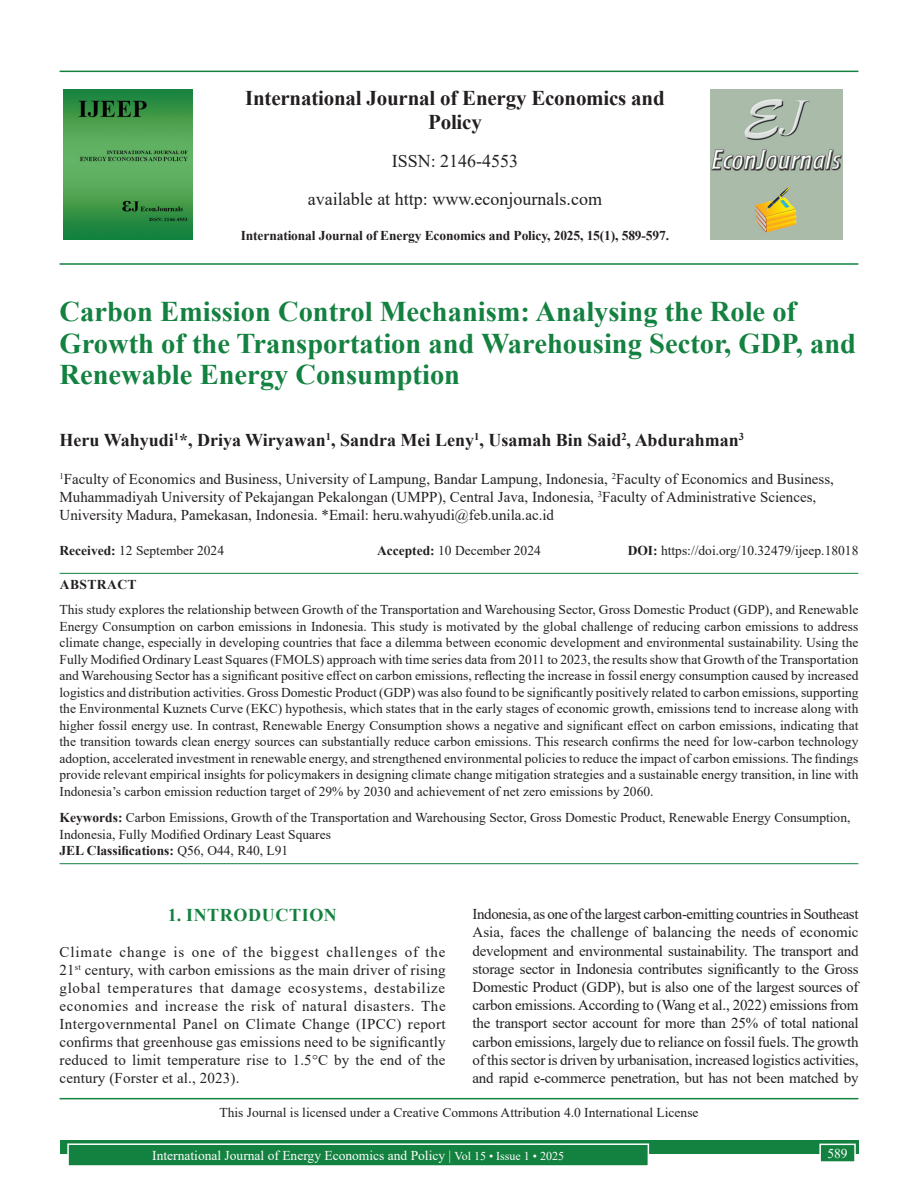
<style>
.page{position:relative;width:918px;height:1188px;background:#fff}
.page>*{position:absolute;margin:0;border:0;box-sizing:border-box;transform-origin:0 0}
.AT{font:700 28.5px/31.5px "Times New Roman";color:#13813f}
.JN{font:700 21px/24px "Times New Roman";letter-spacing:-.01em;color:#231f20;text-align:center}
.AU{font:700 18px "Times New Roman";color:#231f20}
.ISSN{font:18px "Times New Roman";color:#231f20}
.t1{font:700 18px "Times New Roman";letter-spacing:.035em;color:#13813f}
.TX{font:15px/18.1px "Times New Roman";color:#231f20;text-align:justify}
.AFF{font:15px/18px "Times New Roman";color:#231f20}
.ABS{font:13.5px/16.5px "Times New Roman";color:#231f20;text-align:justify}
.KWD{font:13.5px/16.2px "Times New Roman";color:#231f20}
.His{font:13.5px "Times New Roman";color:#231f20}
.CCA{font:13.5px "Times New Roman";color:#231f20}
.Folio{font:13.5px "Times New Roman";color:#fff}
.JD{font:700 13.5px "Times New Roman";letter-spacing:-.01em;color:#231f20}
.ABSH{font:700 13.5px "Times New Roman";letter-spacing:.035em;color:#231f20}
.s1{font-weight:700}
.s2{font-size:12px}
</style>
<div class="page">
<div style="left:60px;top:1140px;width:798px;height:13px;background:#13813f"></div>
<div style="left:68px;top:1144px;width:580px;height:22px;background:#13813f"></div>
<div style="left:67px;top:1143px;width:582px;height:24px;border:2px solid #fff"></div>
<div style="left:820px;top:1144px;width:35px;height:18px;background:#13813f"></div>
<div style="left:819px;top:1144px;width:37px;height:19px;border:2px solid #fff"></div>
<hr style="left:60px;top:71px;width:798px;height:1px;background:#13813f">
<hr style="left:60px;top:263px;width:798px;height:2px;background:#13813f">
<img style="left:64px;top:89px;width:129px;height:151px">
<img style="left:711px;top:89px;width:132px;height:150px">
<hr style="left:60px;top:573px;width:798px;height:1px;background:#13813f">
<hr style="left:60px;top:863px;width:798px;height:1px;background:#13813f">
<hr style="left:60px;top:1098px;width:798px;height:1px;background:#13813f">
<p class="JN" style="left:245px;top:85px;width:421px">International Journal of Energy Economics and<br>Policy</p>
<p class="ISSN" style="left:392px;top:148px;width:128px">ISSN: 2146-4553</p>
<p class="ISSN" style="left:308px;top:186px;width:296px">available at http: www.econjournals.com</p>
<p class="JD" style="left:241px;top:226px;width:430px">International Journal of Energy Economics and Policy, 2025, 15(1), 589-597.</p>
<p class="AT" style="left:60px;top:295px;width:798px">Carbon Emission Control Mechanism: Analysing the Role of<br>Growth of the Transportation and Warehousing Sector, GDP, and<br>Renewable Energy Consumption</p>
<p class="AU" style="left:60px;top:427px;width:686px">Heru Wahyudi<sup>1</sup>*, Driya Wiryawan<sup>1</sup>, Sandra Mei Leny<sup>1</sup>, Usamah Bin Said<sup>2</sup>, Abdurahman<sup>3</sup></p>
<p class="AFF" style="left:60px;top:470px;width:776px"><sup>1</sup>Faculty of Economics and Business, University of Lampung, Bandar Lampung, Indonesia, <sup>2</sup>Faculty of Economics and Business,<br>Muhammadiyah University of Pekajangan Pekalongan (UMPP), Central Java, Indonesia, <sup>3</sup>Faculty of Administrative Sciences,<br>University Madura, Pamekasan, Indonesia. *Email: heru.wahyudi@feb.unila.ac.id</p>
<p class="His" style="left:60px;top:541px;width:166px"><span class="s1">Received:</span> 12 September 2024</p>
<p class="His" style="left:377px;top:541px;width:165px"><span class="s1">Accepted:</span> 10 December 2024</p>
<p class="His" style="left:628px;top:541px;width:232px"><span class="s1">DOI:</span> https://doi.org/10.32479/ijeep.18018</p>
<p class="ABSH" style="left:60px;top:575px;width:78px">ABSTRACT</p>
<p class="ABS" style="left:60px;top:601px;width:801px">This study explores the relationship between Growth of the Transportation and Warehousing Sector, Gross Domestic Product (GDP), and Renewable Energy Consumption on carbon emissions in Indonesia. This study is motivated by the global challenge of reducing carbon emissions to address climate change, especially in developing countries that face a dilemma between economic development and environmental sustainability. Using the Fully Modified Ordinary Least Squares (FMOLS) approach with time series data from 2011 to 2023, the results show that Growth of the Transportation and Warehousing Sector has a significant positive effect on carbon emissions, reflecting the increase in fossil energy consumption caused by increased logistics and distribution activities. Gross Domestic Product (GDP) was also found to be significantly positively related to carbon emissions, supporting the Environmental Kuznets Curve (EKC) hypothesis, which states that in the early stages of economic growth, emissions tend to increase along with higher fossil energy use. In contrast, Renewable Energy Consumption shows a negative and significant effect on carbon emissions, indicating that the transition towards clean energy sources can substantially reduce carbon emissions. This research confirms the need for low-carbon technology adoption, accelerated investment in renewable energy, and strengthened environmental policies to reduce the impact of carbon emissions. The findings provide relevant empirical insights for policymakers in designing climate change mitigation strategies and a sustainable energy transition, in line with Indonesia’s carbon emission reduction target of 29% by 2030 and achievement of net zero emissions by 2060.</p>
<p class="KWD" style="left:60px;top:809px;width:792px"><span class="s1">Keywords:</span> Carbon Emissions, Growth of the Transportation and Warehousing Sector, Gross Domestic Product, Renewable Energy Consumption,<br>Indonesia, Fully Modified Ordinary Least Squares<br><span class="s1">JEL Classifications:</span> Q56, O44, R40, L91</p>
<p class="TX" style="left:472px;top:905px;width:388px">Indonesia, as one of the largest carbon-emitting countries in Southeast Asia, faces the challenge of balancing the needs of economic development and environmental sustainability. The transport and storage sector in Indonesia contributes significantly to the Gross Domestic Product (GDP), but is also one of the largest sources of carbon emissions. According to (Wang et al., 2022) emissions from the transport sector account for more than 25% of total national carbon emissions, largely due to reliance on fossil fuels. The growth of this sector is driven by urbanisation, increased logistics activities, and rapid e-commerce penetration, but has not been matched by</p>
<p class="CCA" style="left:219px;top:1103px;width:481px">This Journal is licensed under a Creative Commons Attribution 4.0 International License</p>
<h1 class="t1" style="left:168px;top:902px;width:171px">1. INTRODUCTION</h1>
<p class="TX" style="left:60px;top:943px;width:388px">Climate change is one of the biggest challenges of the 21<sup>st</sup> century, with carbon emissions as the main driver of rising global temperatures that damage ecosystems, destabilize economies and increase the risk of natural disasters. The Intergovernmental Panel on Climate Change (IPCC) report confirms that greenhouse gas emissions need to be significantly reduced to limit temperature rise to 1.5°C by the end of the century (Forster et al., 2023).</p>
<p class="Folio" style="left:152px;top:1146px;width:413px">International Journal of Energy Economics and Policy | <span class="s2">Vol 15 • Issue 1 • 2025</span></p>
<p class="Folio" style="left:827px;top:1144px;width:22px">589</p>
</div>
